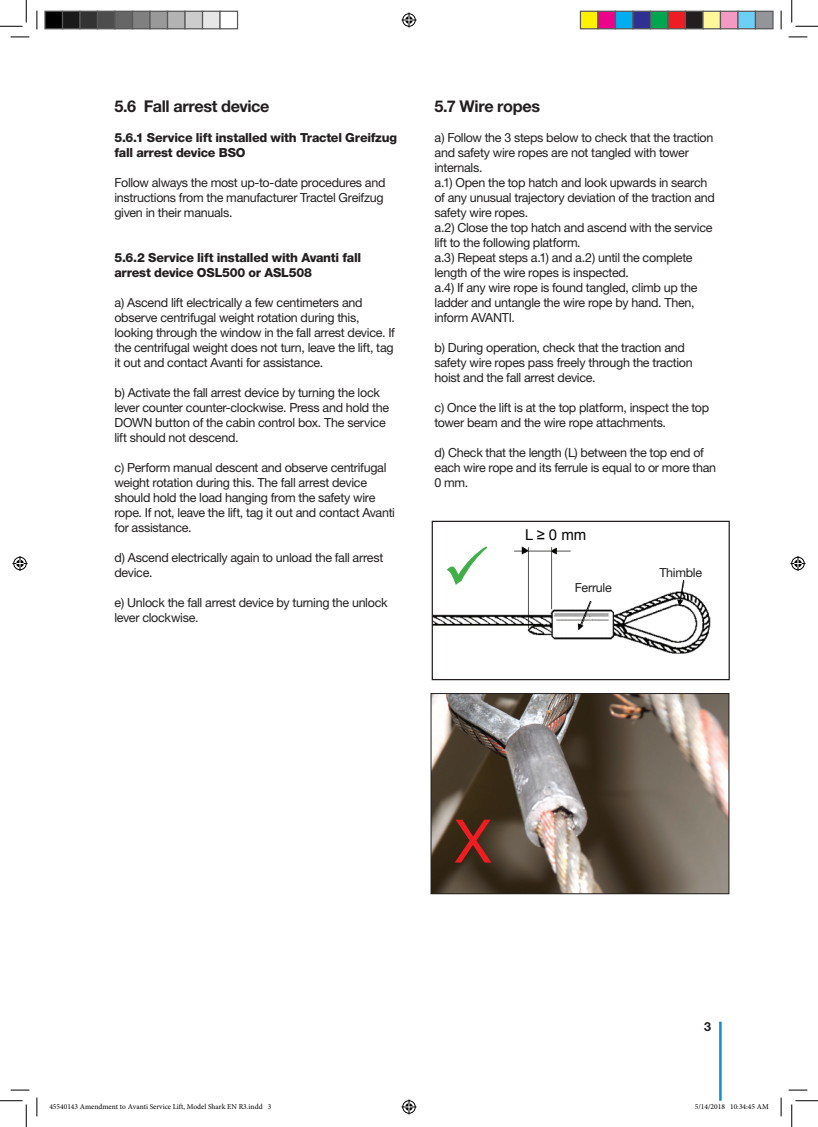
<style>
.page{position:relative;width:818px;height:1127px;background:#fff}
.page>*{position:absolute;margin:0;border:0;box-sizing:border-box;transform-origin:0 0}
.t1{font:60px "Helvetica Neue";color:#ee1d23}
.t2{font:700 16.25px "Helvetica Neue";letter-spacing:-.02em;color:#231f20}
.t3{font:15px "Arial";color:#040503}
.t4{font:12.5px/15px "Helvetica Neue";letter-spacing:-.025em;color:#231f20}
.t5{font:800 12.5px/15px "Helvetica Neue";letter-spacing:-.02em;color:#231f20}
.t6{font:700 12.5px "Helvetica Neue";color:#231f20}
.t7{font:7.5px "Minion Pro";color:#000}
</style>
<div class="page">
<hr style="left:719px;top:1021px;width:3px;height:79px;background:#0890cc">
<img style="left:434px;top:546px;width:277px;height:108px">
<svg style="left:677px;top:580px;width:9px;height:26px"></svg>
<svg style="left:578px;top:600px;width:14px;height:30px"></svg>
<div style="left:577px;top:540px;width:24px;height:23px;background:#fff"></div>
<div style="left:432px;top:520px;width:298px;height:160px;border:1px solid #231f20"></div>
<img style="left:433px;top:695px;width:294px;height:196px">
<div style="left:431px;top:693px;width:298px;height:200px;border:1px solid #231f20"></div>
<div style="left:647px;top:548px;width:76px;height:32px;background:#fff"></div>
<div style="left:562px;top:568px;width:77px;height:32px;background:#fff"></div>
<svg style="left:11px;top:36px;width:18px;height:2px"></svg>
<svg style="left:788px;top:36px;width:19px;height:2px"></svg>
<svg style="left:11px;top:1089px;width:18px;height:1px"></svg>
<svg style="left:788px;top:1089px;width:19px;height:1px"></svg>
<svg style="left:36px;top:11px;width:2px;height:18px"></svg>
<svg style="left:36px;top:1097px;width:2px;height:18px"></svg>
<svg style="left:780px;top:11px;width:2px;height:18px"></svg>
<svg style="left:780px;top:1097px;width:2px;height:18px"></svg>
<svg style="left:0;top:0;width:27px;height:27px"></svg>
<svg style="left:0;top:1100px;width:27px;height:26px"></svg>
<svg style="left:791px;top:0;width:27px;height:27px"></svg>
<svg style="left:791px;top:1100px;width:27px;height:26px"></svg>
<svg style="left:401px;top:13px;width:15px;height:15px"></svg>
<svg style="left:401px;top:1099px;width:15px;height:15px"></svg>
<svg style="left:13px;top:556px;width:15px;height:15px"></svg>
<svg style="left:790px;top:556px;width:15px;height:15px"></svg>
<div style="left:45px;top:11px;width:18px;height:18px;background:#000"></div>
<div style="left:44px;top:11px;width:19px;height:18px;border:1px solid #595959"></div>
<div style="left:63px;top:11px;width:17px;height:18px;background:#1a1a1a"></div>
<div style="left:62px;top:11px;width:19px;height:18px;border:1px solid #595959"></div>
<div style="left:80px;top:11px;width:18px;height:18px;background:#333"></div>
<div style="left:79px;top:11px;width:19px;height:18px;border:1px solid #595959"></div>
<div style="left:98px;top:11px;width:17px;height:18px;background:#4d4d4d"></div>
<div style="left:97px;top:11px;width:19px;height:18px;border:1px solid #595959"></div>
<div style="left:115px;top:11px;width:18px;height:18px;background:#666"></div>
<div style="left:114px;top:11px;width:19px;height:18px;border:1px solid #595959"></div>
<div style="left:133px;top:11px;width:17px;height:18px;background:#808080"></div>
<div style="left:132px;top:11px;width:19px;height:18px;border:1px solid #595959"></div>
<div style="left:150px;top:11px;width:18px;height:18px;background:#999"></div>
<div style="left:149px;top:11px;width:19px;height:18px;border:1px solid #595959"></div>
<div style="left:168px;top:11px;width:17px;height:18px;background:#b3b3b3"></div>
<div style="left:167px;top:11px;width:19px;height:18px;border:1px solid #595959"></div>
<div style="left:185px;top:11px;width:18px;height:18px;background:#ccc"></div>
<div style="left:184px;top:11px;width:19px;height:18px;border:1px solid #595959"></div>
<div style="left:203px;top:11px;width:17px;height:18px;background:#e6e6e6"></div>
<div style="left:202px;top:11px;width:19px;height:18px;border:1px solid #595959"></div>
<div style="left:219px;top:11px;width:19px;height:18px;border:1px solid #595959"></div>
<div style="left:580px;top:11px;width:18px;height:18px;background:#fff101"></div>
<div style="left:580px;top:11px;width:18px;height:18px;border:1px solid #595959"></div>
<div style="left:598px;top:11px;width:17px;height:18px;background:#ed028c"></div>
<div style="left:597px;top:11px;width:19px;height:18px;border:1px solid #595959"></div>
<div style="left:615px;top:11px;width:18px;height:18px;background:#00aeef"></div>
<div style="left:615px;top:11px;width:18px;height:18px;border:1px solid #595959"></div>
<div style="left:633px;top:11px;width:17px;height:18px;background:#2e3092"></div>
<div style="left:632px;top:11px;width:19px;height:18px;border:1px solid #595959"></div>
<div style="left:650px;top:11px;width:18px;height:18px;background:#00a54f"></div>
<div style="left:650px;top:11px;width:18px;height:18px;border:1px solid #595959"></div>
<div style="left:668px;top:11px;width:17px;height:18px;background:#ee1d23"></div>
<div style="left:667px;top:11px;width:19px;height:18px;border:1px solid #595959"></div>
<div style="left:685px;top:11px;width:18px;height:18px;background:#231f20"></div>
<div style="left:685px;top:11px;width:18px;height:18px;border:1px solid #595959"></div>
<div style="left:703px;top:11px;width:17px;height:18px;background:#fff79a"></div>
<div style="left:702px;top:11px;width:19px;height:18px;border:1px solid #595959"></div>
<div style="left:720px;top:11px;width:18px;height:18px;background:#f499c2"></div>
<div style="left:720px;top:11px;width:18px;height:18px;border:1px solid #595959"></div>
<div style="left:738px;top:11px;width:17px;height:18px;background:#6bcff6"></div>
<div style="left:737px;top:11px;width:19px;height:18px;border:1px solid #595959"></div>
<div style="left:755px;top:11px;width:18px;height:18px;background:#939598"></div>
<div style="left:755px;top:11px;width:18px;height:18px;border:1px solid #595959"></div>
<svg style="left:719px;top:1067px;width:3px;height:34px"></svg>
<svg style="left:447px;top:546px;width:40px;height:39px"></svg>
<h2 class="t2" style="left:114px;top:96px;width:157px">5.6 Fall arrest device</h2>
<p class="t5" style="left:114px;top:130px;width:284px">5.6.1 Service lift installed with Tractel Greifzug fall arrest device BSO</p>
<p class="t4" style="left:114px;top:175px;width:272px">Follow always the most up-to-date procedures and instructions from the manufacturer Tractel Greifzug given in their manuals.</p>
<p class="t5" style="left:114px;top:250px;width:248px">5.6.2 Service lift installed with Avanti fall arrest device OSL500 or ASL508</p>
<p class="t4" style="left:114px;top:295px;width:282px">a) Ascend lift electrically a few centimeters and observe centrifugal weight rotation during this, looking through the window in the fall arrest device. If the centrifugal weight does not turn, leave the lift, tag it out and contact Avanti for assistance.</p>
<p class="t4" style="left:114px;top:385px;width:276px">b) Activate the fall arrest device by turning the lock lever counter counter-clockwise. Press and hold the DOWN button of the cabin control box. The service lift should not descend.</p>
<p class="t4" style="left:114px;top:460px;width:282px">c) Perform manual descent and observe centrifugal weight rotation during this. The fall arrest device should hold the load hanging from the safety wire rope. If not, leave the lift, tag it out and contact Avanti for assistance.</p>
<p class="t4" style="left:114px;top:550px;width:270px">d) Ascend electrically again to unload the fall arrest device.</p>
<p class="t4" style="left:114px;top:595px;width:275px">e) Unlock the fall arrest device by turning the unlock lever clockwise.</p>
<h2 class="t2" style="left:434px;top:96px;width:107px">5.7 Wire ropes</h2>
<p class="t4" style="left:434px;top:130px;width:282px">a) Follow the 3 steps below to check that the traction and safety wire ropes are not tangled with tower internals.<br>a.1) Open the top hatch and look upwards in search of any unusual trajectory deviation of the traction and safety wire ropes.<br>a.2) Close the top hatch and ascend with the service lift to the following platform.<br>a.3) Repeat steps a.1) and a.2) until the complete length of the wire ropes is inspected.<br>a.4) If any wire rope is found tangled, climb up the ladder and untangle the wire rope by hand. Then, inform AVANTI.</p>
<p class="t4" style="left:434px;top:340px;width:260px">b) During operation, check that the traction and safety wire ropes pass freely through the traction hoist and the fall arrest device.</p>
<p class="t4" style="left:434px;top:400px;width:276px">c) Once the lift is at the top platform, inspect the top tower beam and the wire rope attachments.</p>
<p class="t4" style="left:434px;top:445px;width:283px">d) Check that the length (L) between the top end of each wire rope and its ferrule is equal to or more than<br>0 mm.</p>
<p class="t3" style="left:525px;top:525px;width:63px">L ≥ 0 mm</p>
<p class="t4" style="left:575px;top:580px;width:38px">Ferrule</p>
<p class="t4" style="left:659px;top:565px;width:44px">Thimble</p>
<h1 class="t1" style="left:455px;top:805px;width:38px">X</h1>
<p class="t6" style="left:704px;top:1018px;width:8px">3</p>
<p class="t7" style="left:49px;top:1101px;width:223px">45540143 Amendment to Avanti Service Lift, Model Shark EN R3.indd 3</p>
<p class="t7" style="left:695px;top:1101px;width:75px">5/14/2018 10:34:45 AM</p>
</div>
